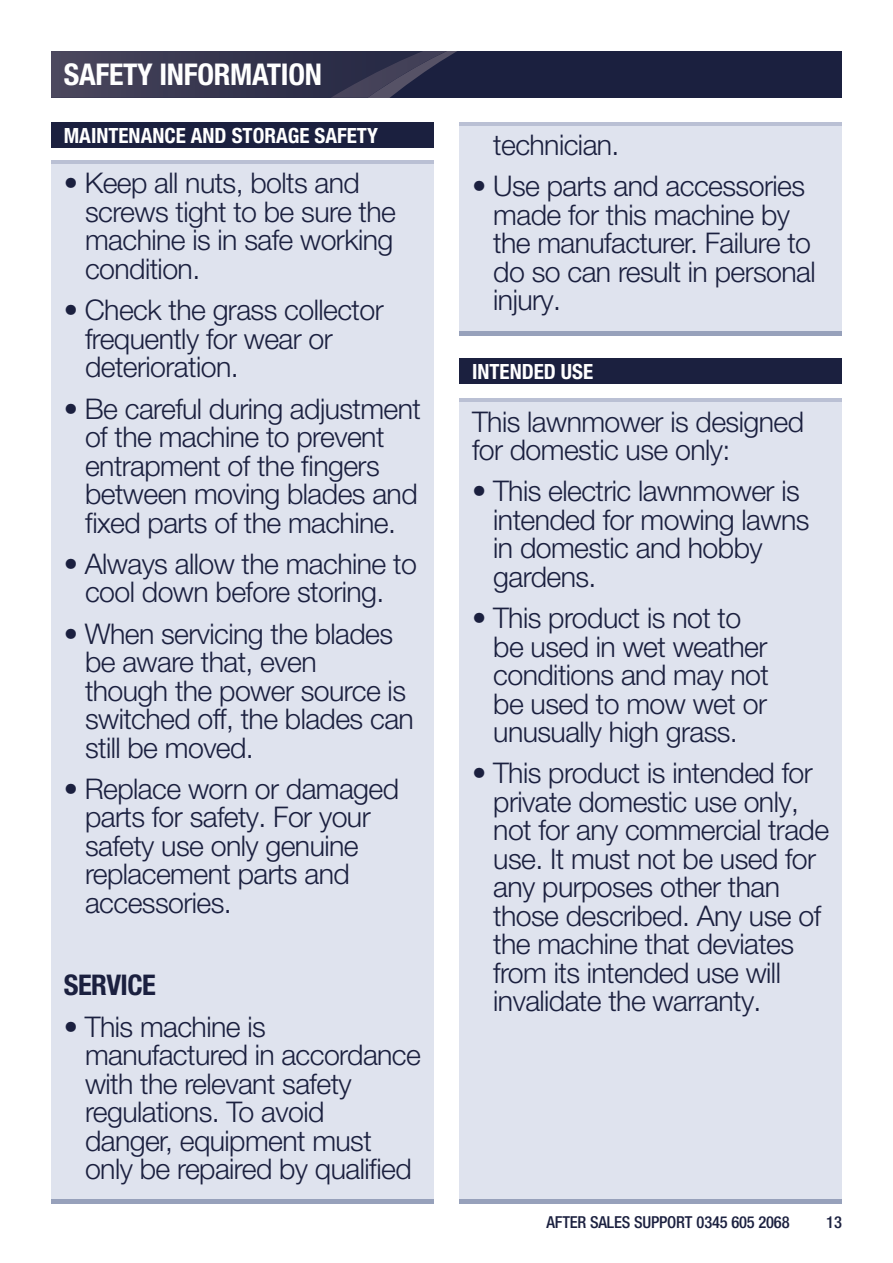
<style>
.page{position:relative;width:893px;height:1263px;background:#fff}
.page>*{position:absolute;margin:0;border:0;box-sizing:border-box;transform-origin:0 0}
.t1{font:700 condensed 30px "Helvetica Neue LT Std";letter-spacing:-.01em;color:#fff}
.t2{font:300 28.5px/28.5px "Helvetica Neue LT Pro";letter-spacing:-.02em;color:#1b203f}
.t3{font:700 condensed 28.5px "Helvetica Neue LT Pro";letter-spacing:-.02em;color:#1b203f}
.t4{font:700 condensed 21px "Helvetica Neue LT Std";color:#fff}
.t5{font:500 condensed 16.5px "Helvetica Neue LT Std";letter-spacing:-.01em;color:#1b203f}
</style>
<div class="page">
<svg style="left:51px;top:51px;width:790px;height:47px;background:#292b47"></svg>
<div style="left:51px;top:122px;width:383px;height:26px;background:#1b203f"></div>
<div style="left:459px;top:358px;width:383px;height:26px;background:#1b203f"></div>
<div style="left:51px;top:160px;width:383px;height:1043px;background:#dfe3ee"></div>
<div style="left:459px;top:398px;width:383px;height:803px;background:#dfe3ee"></div>
<hr style="left:459px;top:398px;width:383px;height:3px;background:#bac0d4">
<div style="left:459px;top:122px;width:383px;height:214px;background:#dfe3ee"></div>
<hr style="left:459px;top:332px;width:383px;height:4px;background:#97a1bb">
<hr style="left:459px;top:1199px;width:383px;height:4px;background:#97a1bb">
<hr style="left:51px;top:1199px;width:383px;height:4px;background:#97a1bb">
<hr style="left:459px;top:122px;width:383px;height:3px;background:#bac0d4">
<hr style="left:51px;top:160px;width:383px;height:3px;background:#bac0d4">
<p class="t1" style="left:64px;top:56px;width:260px">SAFETY INFORMATION</p>
<p class="t4" style="left:64px;top:123px;width:316px">MAINTENANCE AND STORAGE SAFETY</p>
<p class="t2" style="left:85px;top:168px;width:312px;text-indent:-21px">• Keep all nuts, bolts and screws tight to be sure the machine is in safe working condition.</p>
<p class="t2" style="left:85px;top:295px;width:300px;text-indent:-21px">• Check the grass collector frequently for wear or deterioration.</p>
<p class="t2" style="left:85px;top:393px;width:337px;text-indent:-21px">• Be careful during adjustment of the machine to prevent entrapment of the fingers between moving blades and fixed parts of the machine.</p>
<p class="t2" style="left:64px;top:549px;width:355px;text-align:center">• Always allow the machine to cool down before storing.</p>
<p class="t2" style="left:85px;top:619px;width:330px;text-indent:-21px">• When servicing the blades be aware that, even<br>though the power source is switched off, the blades can still be moved.</p>
<p class="t2" style="left:85px;top:774px;width:316px;text-indent:-21px">• Replace worn or damaged parts for safety. For your safety use only genuine replacement parts and accessories.</p>
<p class="t3" style="left:64px;top:968px;width:94px">SERVICE</p>
<p class="t2" style="left:85px;top:1012px;width:337px;text-indent:-21px">• This machine is manufactured in accordance with the relevant safety regulations. To avoid<br>danger, equipment must only be repaired by qualified</p>
<p class="t2" style="left:493px;top:130px;width:128px">technician.</p>
<p class="t2" style="left:493px;top:171px;width:324px;text-indent:-21px">• Use parts and accessories made for this machine by the manufacturer. Failure to do so can result in personal injury.</p>
<p class="t4" style="left:472px;top:359px;width:123px">INTENDED USE</p>
<p class="t2" style="left:472px;top:407px;width:334px">This lawnmower is designed for domestic use only:</p>
<p class="t2" style="left:493px;top:476px;width:318px;text-indent:-21px">• This electric lawnmower is intended for mowing lawns in domestic and hobby gardens.</p>
<p class="t2" style="left:493px;top:603px;width:277px;text-indent:-21px">• This product is not to be used in wet weather conditions and may not be used to mow wet or unusually high grass.</p>
<p class="t2" style="left:493px;top:758px;width:337px;text-indent:-21px">• This product is intended for private domestic use only, not for any commercial trade use. It must not be used for any purposes other than those described. Any use of the machine that deviates from its intended use will invalidate the warranty.</p>
<p class="t5" style="left:546px;top:1212px;width:245px">AFTER SALES SUPPORT 0345 605 2068</p>
<p class="t5" style="left:826px;top:1212px;width:17px">13</p>
</div>
